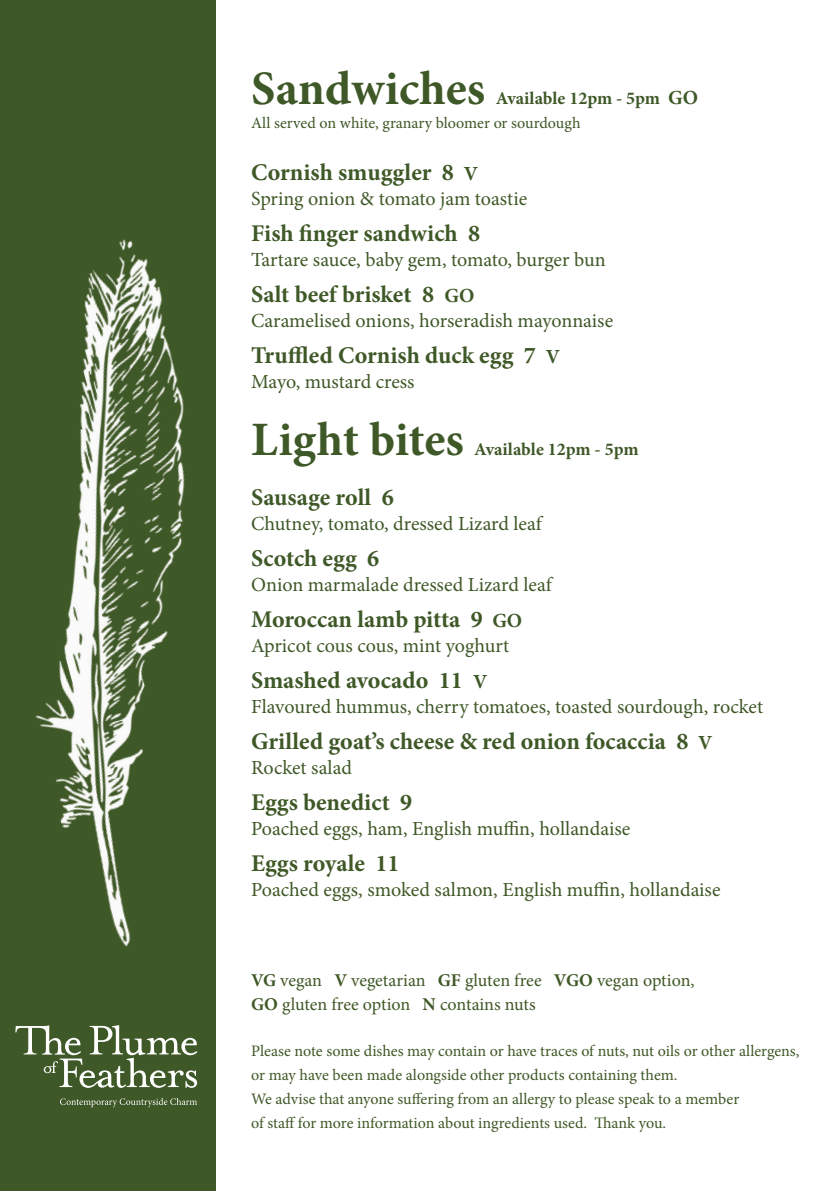
<style>
.page{position:relative;width:840px;height:1191px;background:#fff}
.page>*{position:absolute;margin:0;border:0;box-sizing:border-box;transform-origin:0 0}
.t1{font:700 48px "Minion Pro";color:#3f5827}
.t2{font:700 24px "Minion Pro";color:#3f5827}
.t3{font:700 24px "Minion Pro";color:#3f5826}
.t4{font:20px "Minion Pro";letter-spacing:-.005em;color:#3f5827}
.t5{font:20px "Minion Pro";color:#3f5826}
.t6{font:18px "Minion Pro";letter-spacing:-.005em;color:#3f5826}
.t7{font:700 18px "Minion Pro";color:#3f5827}
.t8{font:16px "Minion Pro";letter-spacing:-.005em;color:#3f5826}
.t9{font:16px "Minion Pro";color:#3f5827}
.s1{font-size:20px}
.s2{font-weight:700}
</style>
<div class="page">
<div style="left:0;top:0;width:215px;height:1191px;background:#3f5827"></div>
<img style="left:35px;top:221px;width:181px;height:758px">
<svg style="left:15px;top:1025px;width:182px;height:62px"></svg>
<svg style="left:60px;top:1098px;width:137px;height:9px"></svg>
<p class="t1" style="left:251px;top:55px;width:235px">Sandwiches</p>
<p class="t7" style="left:495px;top:86px;width:204px">Available 12pm - 5pm <span class="s1">GO</span></p>
<p class="t9" style="left:251px;top:113px;width:331px">All served on white, granary bloomer or sourdough</p>
<p class="t2" style="left:251px;top:156px;width:228px">Cornish smuggler 8 <span class="s1">V</span></p>
<p class="t4" style="left:251px;top:186px;width:277px">Spring onion &amp; tomato jam toastie</p>
<p class="t2" style="left:251px;top:217px;width:230px">Fish finger sandwich 8</p>
<p class="t4" style="left:251px;top:247px;width:356px">Tartare sauce, baby gem, tomato, burger bun</p>
<p class="t2" style="left:251px;top:278px;width:225px">Salt beef brisket 8 <span class="s1">GO</span></p>
<p class="t4" style="left:251px;top:308px;width:363px">Caramelised onions, horseradish mayonnaise</p>
<p class="t2" style="left:251px;top:339px;width:310px">Truffled Cornish duck egg 7 <span class="s1">V</span></p>
<p class="t4" style="left:251px;top:369px;width:165px">Mayo, mustard cress</p>
<p class="t1" style="left:251px;top:405px;width:214px">Light bites</p>
<p class="t7" style="left:474px;top:436px;width:166px">Available 12pm - 5pm</p>
<p class="t2" style="left:251px;top:480px;width:144px">Sausage roll 6</p>
<p class="t4" style="left:251px;top:510px;width:292px">Chutney, tomato, dressed Lizard leaf</p>
<p class="t2" style="left:251px;top:541px;width:129px">Scotch egg 6</p>
<p class="t4" style="left:251px;top:571px;width:302px">Onion marmalade dressed Lizard leaf</p>
<p class="t2" style="left:251px;top:602px;width:272px">Moroccan lamb pitta 9 <span class="s1">GO</span></p>
<p class="t4" style="left:251px;top:632px;width:259px">Apricot cous cous, mint yoghurt</p>
<p class="t2" style="left:251px;top:663px;width:238px">Smashed avocado 11 <span class="s1">V</span></p>
<p class="t4" style="left:251px;top:693px;width:513px">Flavoured hummus, cherry tomatoes, toasted sourdough, rocket</p>
<p class="t2" style="left:251px;top:724px;width:462px">Grilled goat’s cheese &amp; red onion focaccia 8 <span class="s1">V</span></p>
<p class="t4" style="left:251px;top:754px;width:102px">Rocket salad</p>
<p class="t3" style="left:251px;top:785px;width:162px">Eggs benedict 9</p>
<p class="t5" style="left:251px;top:815px;width:380px">Poached eggs, ham, English muffin, hollandaise</p>
<p class="t3" style="left:251px;top:846px;width:150px">Eggs royale 11</p>
<p class="t5" style="left:251px;top:876px;width:470px">Poached eggs, smoked salmon, English muffin, hollandaise</p>
<p class="t6" style="left:251px;top:968px;width:445px"><span class="s2">VG</span> vegan <span class="s2">V</span> vegetarian <span class="s2">GF</span> gluten free <span class="s2">VGO</span> vegan option,</p>
<p class="t6" style="left:251px;top:992px;width:286px"><span class="s2">GO</span> gluten free option <span class="s2">N</span> contains nuts</p>
<p class="t8" style="left:251px;top:1040px;width:549px">Please note some dishes may contain or have traces of nuts, nut oils or other allergens,</p>
<p class="t8" style="left:251px;top:1064px;width:427px">or may have been made alongside other products containing them.</p>
<p class="t8" style="left:251px;top:1088px;width:489px">We advise that anyone suffering from an allergy to please speak to a member</p>
<p class="t8" style="left:251px;top:1112px;width:416px">of staff for more information about ingredients used. Thank you.</p>
</div>
